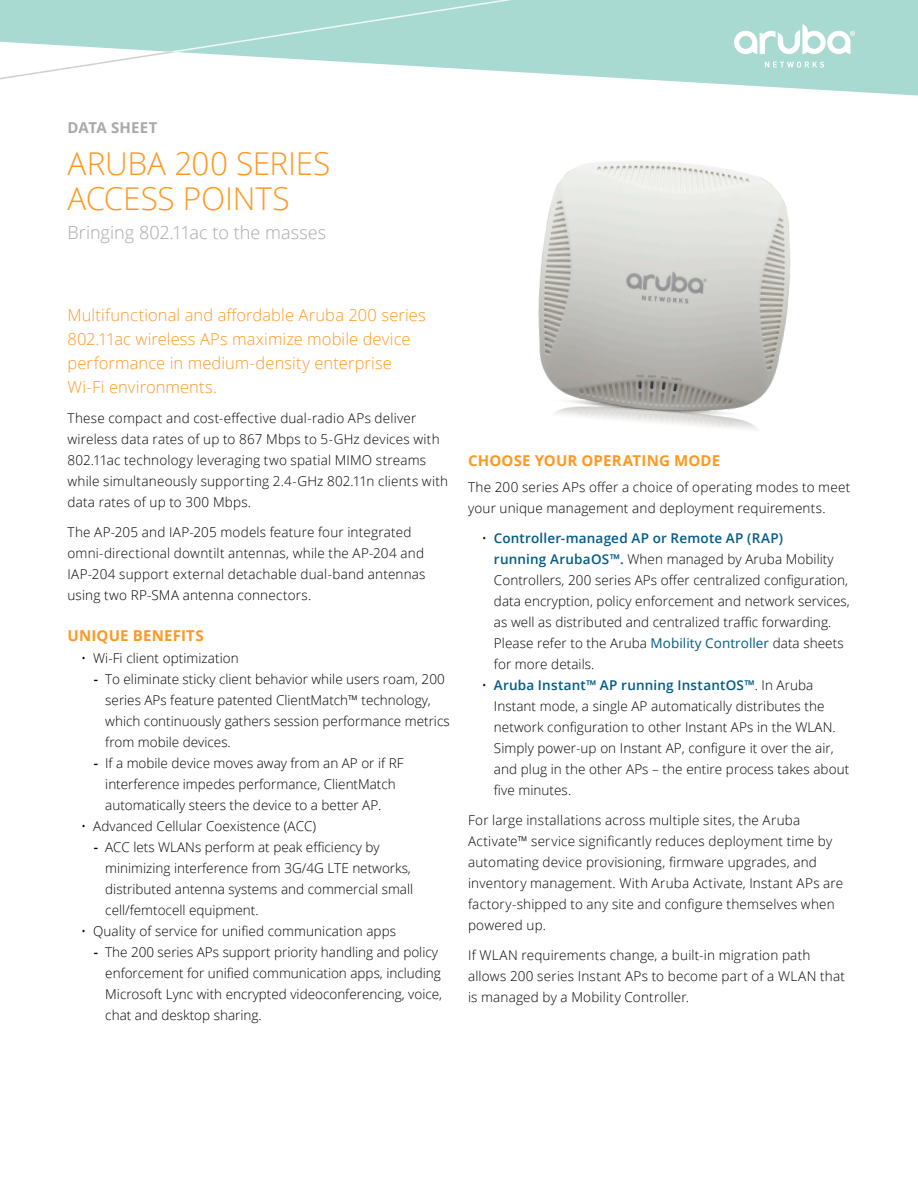
<style>
.page{position:relative;width:918px;height:1188px;background:#fff}
.page>*{position:absolute;margin:0;border:0;box-sizing:border-box;transform-origin:0 0}
.t1{font:300 31.5px/34.5px "Open Sans";letter-spacing:-.005em;color:#ff9821}
.t2{font:300 18px "Open Sans";color:#aaa8a9}
.t3{font:300 16.5px/24px "Open Sans";letter-spacing:.005em;color:#ff9821}
.t4{font:700 15px "Open Sans";letter-spacing:.01em;color:#ff9821}
.t5{font:700 15px "Open Sans";letter-spacing:.01em;color:#aaa8a9}
.t6{font:300 13.5px/21px "Open Sans";letter-spacing:.005em;color:#000}
.s1{font-weight:600}
.s2{font-weight:600;color:#005a87}
.s3{font-weight:400;color:#005a87}
</style>
<div class="page">
<svg style="left:0;top:0;width:918px;height:96px;fill:#a8dad2"></svg>
<svg style="left:765px;top:62px;width:59px;height:6px"></svg>
<svg style="left:734px;top:24px;width:121px;height:30px"></svg>
<img style="left:538px;top:161px;width:253px;height:268px">
<p class="t5" style="left:68px;top:117px;width:92px">DATA SHEET</p>
<h1 class="t1" style="left:68px;top:146px;width:264px">Aruba 200 SERIES<br>ACCESS POINTS</h1>
<h2 class="t2" style="left:68px;top:220px;width:260px">Bringing 802.11ac to the masses</h2>
<p class="t3" style="left:68px;top:303px;width:360px">Multifunctional and affordable Aruba 200 series 802.11ac wireless APs maximize mobile device performance in medium-density enterprise Wi-Fi environments.</p>
<p class="t6" style="left:68px;top:407px;width:382px">These compact and cost-effective dual-radio APs deliver wireless data rates of up to 867 Mbps to 5-GHz devices with 802.11ac technology leveraging two spatial MIMO streams while simultaneously supporting 2.4-GHz 802.11n clients with data rates of up to 300 Mbps.</p>
<p class="t6" style="left:68px;top:521px;width:360px">The AP-205 and IAP-205 models feature four integrated omni-directional downtilt antennas, while the AP-204 and IAP-204 support external detachable dual-band antennas using two RP-SMA antenna connectors.</p>
<p class="t4" style="left:68px;top:625px;width:129px">UNIQUE BENEFITS</p>
<p class="t6" style="left:81px;top:647px;width:159px">• Wi-Fi client optimization</p>
<p class="t6" style="left:105px;top:668px;width:346px;text-indent:-11px"><span class="s1">-</span> To eliminate sticky client behavior while users roam, 200 series APs feature patented ClientMatch™ technology, which continuously gathers session performance metrics from mobile devices.</p>
<p class="t6" style="left:105px;top:752px;width:300px;text-indent:-11px"><span class="s1">-</span> If a mobile device moves away from an AP or if RF interference impedes performance, ClientMatch automatically steers the device to a better AP.</p>
<p class="t6" style="left:81px;top:815px;width:237px">• Advanced Cellular Coexistence (ACC)</p>
<p class="t6" style="left:105px;top:836px;width:309px;text-indent:-11px"><span class="s1">-</span> ACC lets WLANs perform at peak efficiency by minimizing interference from 3G/4G LTE networks, distributed antenna systems and commercial small cell/femtocell equipment.</p>
<p class="t6" style="left:81px;top:920px;width:316px">• Quality of service for unified communication apps</p>
<p class="t6" style="left:105px;top:941px;width:338px;text-indent:-11px"><span class="s1">-</span> The 200 series APs support priority handling and policy enforcement for unified communication apps, including Microsoft Lync with encrypted videoconferencing, voice, chat and desktop sharing.</p>
<p class="t4" style="left:468px;top:450px;width:243px">CHOOSE YOUR OPERATING MODE</p>
<p class="t6" style="left:468px;top:476px;width:384px">The 200 series APs offer a choice of operating modes to meet your unique management and deployment requirements.</p>
<p class="t6" style="left:494px;top:527px;width:357px;text-indent:-12px">• <span class="s2">Controller-managed AP or Remote AP (RAP)<br>running ArubaOS™.</span> When managed by Aruba Mobility Controllers, 200 series APs offer centralized configuration, data encryption, policy enforcement and network services, as well as distributed and centralized traffic forwarding.<br>Please refer to the Aruba <span class="s3">Mobility Controller</span> data sheets for more details.</p>
<p class="t6" style="left:494px;top:674px;width:357px;text-indent:-12px">• <span class="s2">Aruba Instant™ AP running InstantOS™</span>. In Aruba Instant mode, a single AP automatically distributes the network configuration to other Instant APs in the WLAN.<br>Simply power-up on Instant AP, configure it over the air, and plug in the other APs – the entire process takes about five minutes.</p>
<p class="t6" style="left:468px;top:809px;width:377px">For large installations across multiple sites, the Aruba Activate™ service significantly reduces deployment time by automating device provisioning, firmware upgrades, and inventory management. With Aruba Activate, Instant APs are factory-shipped to any site and configure themselves when powered up.</p>
<p class="t6" style="left:468px;top:944px;width:378px">If WLAN requirements change, a built-in migration path allows 200 series Instant APs to become part of a WLAN that is managed by a Mobility Controller.</p>
</div>
